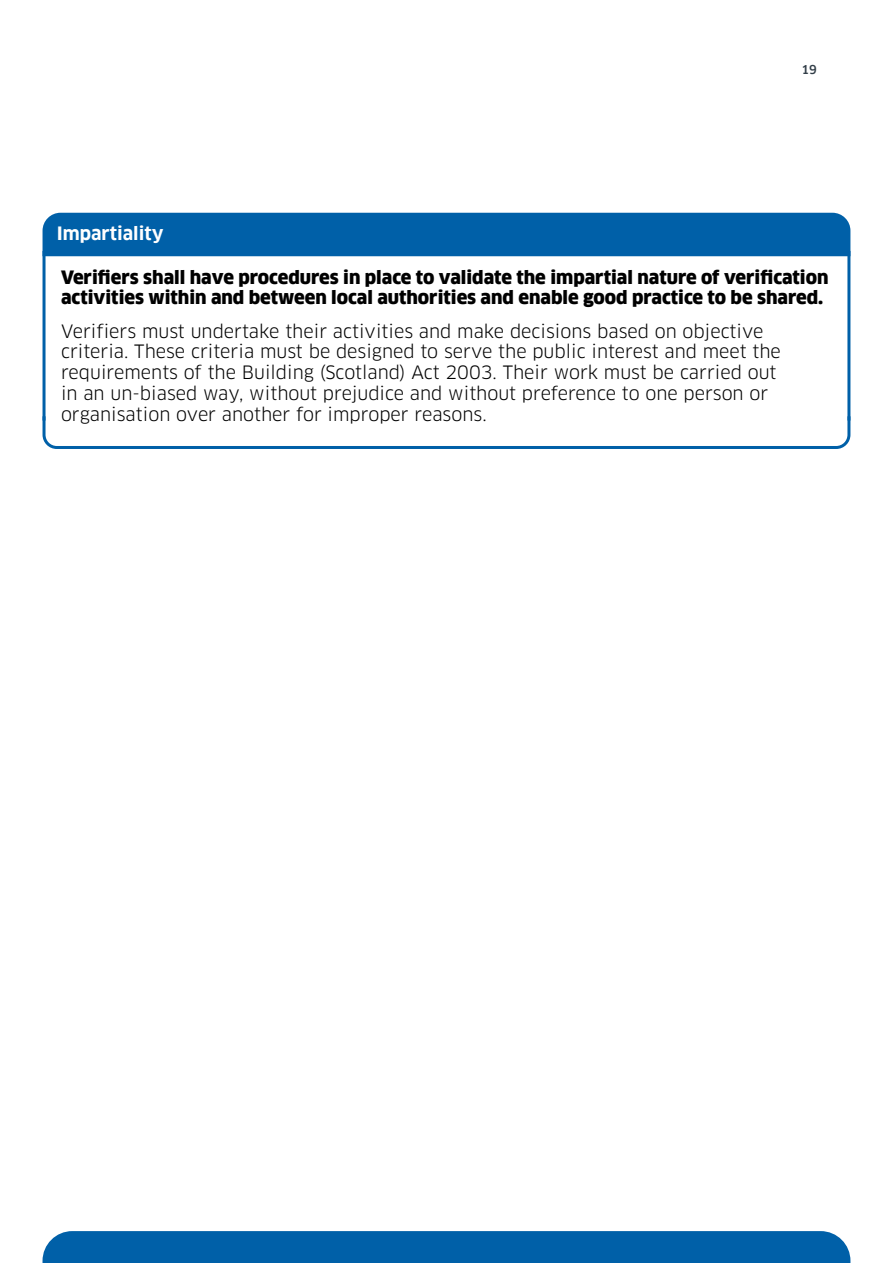
<style>
.page{position:relative;width:893px;height:1263px;background:#fff}
.page>*{position:absolute;margin:0;border:0;box-sizing:border-box;transform-origin:0 0}
.t1{font:18px/20.7px "Clan";color:#000}
.t2{font:900 18px/20.7px "Clan Pro";color:#000}
.t3{font:700 18px "Clan Pro";color:#fff}
.t4{font:500 12px "Clan Pro";color:#323e48}
</style>
<div class="page">
<div style="left:43px;top:1231px;width:807px;height:32px;background:#0060a8"></div>
<hr style="left:43px;top:254px;width:3px;height:167px;background:#0060a8">
<hr style="left:847px;top:254px;width:3px;height:167px;background:#0060a8">
<div style="left:43px;top:213px;width:807px;height:43px;background:#0060a8"></div>
<svg style="left:42px;top:413px;width:809px;height:36px"></svg>
<p class="t4" style="left:801px;top:62px;width:17px">19</p>
<p class="t3" style="left:57px;top:222px;width:108px">Impartiality</p>
<p class="t2" style="left:61px;top:267px;width:769px">Verifiers shall have procedures in place to validate the impartial nature of verification activities within and between local authorities and enable good practice to be shared.</p>
<p class="t1" style="left:61px;top:321px;width:721px">Verifiers must undertake their activities and make decisions based on objective criteria. These criteria must be designed to serve the public interest and meet the requirements of the Building (Scotland) Act 2003. Their work must be carried out in an un-biased way, without prejudice and without preference to one person or organisation over another for improper reasons.</p>
</div>
